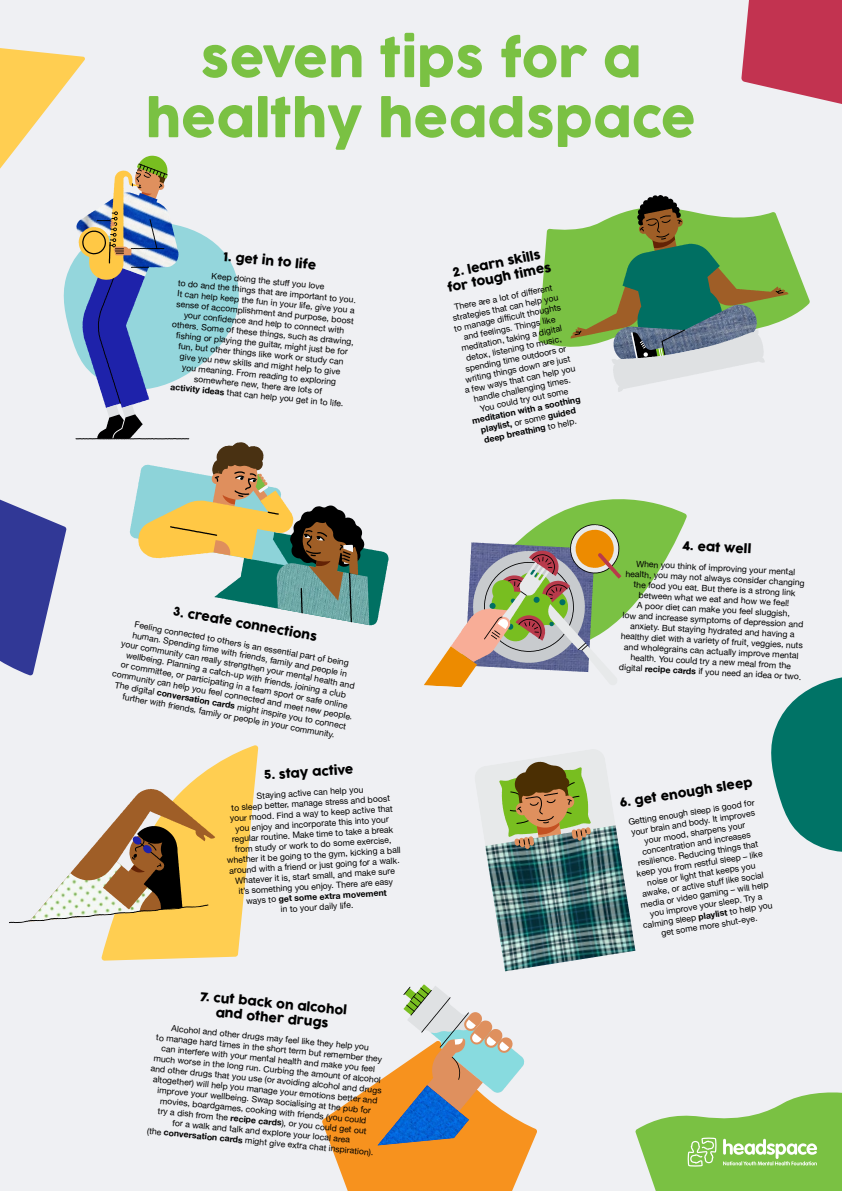
<style>
.page{position:relative;width:842px;height:1191px;background:#eff0f3}
.page>*{position:absolute;margin:0;border:0;box-sizing:border-box;transform-origin:0 0}
.t1{font:50px/60px "Cocogoose Pro";color:#7ac143;text-align:center}
.t2{font:12px/14.4px "Cocogoose Pro";color:#000;text-align:center}
.t3{font:8.7px/10.4px "Helvetica Neue LT Std";color:#000;text-align:center}
.t4{font:700 8.7px/10.4px "Helvetica Neue LT Std";color:#000;text-align:center}
.s1{font-weight:700}
.s2{font-weight:400}
</style>
<div class="page">
<svg style="left:540px;top:499px;width:147px;height:119px;fill:#7ac143"></svg>
<svg style="left:538px;top:228px;width:272px;height:119px;fill:#7ac143"></svg>
<svg style="left:741px;top:0;width:101px;height:104px;background:#c84d67"></svg>
<svg style="left:771px;top:677px;width:71px;height:175px"></svg>
<svg style="left:635px;top:1092px;width:207px;height:99px"></svg>
<svg style="left:571px;top:195px;width:217px;height:197px"></svg>
<svg style="left:424px;top:524px;width:197px;height:163px"></svg>
<img style="left:485px;top:761px;width:148px;height:195px">
<svg style="left:9px;top:745px;width:249px;height:215px"></svg>
<svg style="left:322px;top:984px;width:215px;height:207px"></svg>
<img style="left:378px;top:1085px;width:91px;height:60px">
<svg style="left:0;top:48px;width:389px;height:628px"></svg>
<h1 class="t1" style="left:146px;top:31px;width:552px">seven tips for a healthy headspace</h1>
<h2 class="t2" style="left:224px;top:250px;width:95px;rotate:5deg">1. get in to life</h2>
<p class="t3" style="left:178px;top:266px;width:184px;rotate:6deg">Keep doing the stuff you love<br>to do and the things that are important to you.<br>It can help keep the fun in your life, give you a sense of accomplishment and purpose, boost your confi dence and help to connect with others. Some of these things, such as drawing, fi shing or playing the guitar, might just be for fun, but other things like work or study can give you new skills and might help to give<br>you meaning. From reading to exploring somewhere new, there are lots of<br><span class="s1">activity ideas</span> that can help you get in to life.</p>
<h2 class="t2" style="left:175px;top:604px;width:147px;rotate:10deg">3. create connections</h2>
<p class="t3" style="left:122px;top:617px;width:246px;rotate:10deg">Feeling connected to others is an essential part of being human. Spending time with friends, family and people in<br>your community can really strengthen your mental health and wellbeing. Planning a catch-up with friends, joining a club<br>or committee, or participating in a team sport or safe online community can help you feel connected and meet new people.<br>The digital <span class="s1">conversation cards</span> might inspire you to connect further with friends, family or people in your community.</p>
<h2 class="t2" style="left:264px;top:768px;width:91px;rotate:-4deg">5. stay active</h2>
<p class="t3" style="left:223px;top:791px;width:175px;rotate:-3deg">Staying active can help you<br>to sleep better, manage stress and boost your mood. Find a way to keep active that you enjoy and incorporate this into your regular routine. Make time to take a break from study or work to do some exercise, whether it be going to the gym, kicking a ball around with a friend or just going for a walk.<br>Whatever it is, start small, and make sure<br>it’s something you enjoy. There are easy ways to <span class="s1">get some extra movement<br></span>in to your daily life.</p>
<h2 class="t2" style="left:201px;top:990px;width:149px;rotate:5deg">7. cut back on alcohol and other drugs</h2>
<p class="t3" style="left:172px;top:1022px;width:200px;rotate:6deg">Alcohol and other drugs may feel like they help you</p>
<p class="t3" style="left:157px;top:1031px;width:228px;rotate:6deg">to manage hard times in the short term but remember they</p>
<p class="t3" style="left:162px;top:1042px;width:216px;rotate:6deg">can interfere with your mental health and make you feel</p>
<p class="t3" style="left:154px;top:1051px;width:230px;rotate:6deg">much worse in the long run. Curbing the amount of alcohol</p>
<p class="t3" style="left:151px;top:1061px;width:233px;rotate:6deg">and other drugs that you use (or avoiding alcohol and drugs</p>
<p class="t3" style="left:154px;top:1072px;width:227px;rotate:6deg">altogether) will help you manage your emotions better and</p>
<p class="t3" style="left:158px;top:1083px;width:216px;rotate:6deg">improve your wellbeing. Swap socialising at the pub for</p>
<p class="t3" style="left:161px;top:1094px;width:209px;rotate:6deg">movies, boardgames, cooking with friends (you could</p>
<p class="t3" style="left:159px;top:1105px;width:126px;rotate:6deg">try a dish from the <span class="s1">recipe cards</span></p>
<p class="t3" style="left:282px;top:1117px;width:87px;rotate:6deg">), or you could get out</p>
<p class="t3" style="left:173px;top:1116px;width:180px;rotate:6deg">for a walk and talk and explore your local area</p>
<p class="t3" style="left:148px;top:1124px;width:229px;rotate:6deg">(the <span class="s1">conversation cards</span> might give extra chat inspiration).</p>
<h2 class="t2" style="left:443px;top:267px;width:107px;rotate:-11deg">2. learn skills for tough times</h2>
<p class="t3" style="left:446px;top:304px;width:114px;rotate:-12deg">There are a lot of different strategies that can help you to manage diffi cult thoughts and feelings. Things like meditation, taking a digital detox, listening to music, spending time outdoors or writing things down are just a few ways that can help you handle challenging times.<br>You could try out some</p>
<p class="t4" style="left:471px;top:416px;width:112px;rotate:-12deg">meditation with a soothing playlist, <span class="s2">or some</span> guided deep breathing <span class="s2">to help.</span></p>
<h2 class="t2" style="left:683px;top:539px;width:71px;rotate:3deg">4. eat well</h2>
<p class="t3" style="left:625px;top:557px;width:184px;rotate:3deg">When you think of improving your mental health, you may not always consider changing the food you eat. But there is a strong link between what we eat and how we feel!<br>A poor diet can make you feel sluggish,<br>low and increase symptoms of depression and anxiety. But staying hydrated and having a healthy diet with a variety of fruit, veggies, nuts and wholegrains can actually improve mental health. You could try a new meal from the digital <span class="s1">recipe cards</span> if you need an idea or two.</p>
<h2 class="t2" style="left:619px;top:796px;width:136px;rotate:-9deg">6. get enough sleep</h2>
<p class="t3" style="left:626px;top:817px;width:132px;rotate:-9deg">Getting enough sleep is good for your brain and body. It improves your mood, sharpens your concentration and increases resilience. Reducing things that keep you from restful sleep – like noise or light that keeps you awake, or active stuff like social media or video gaming – will help you improve your sleep. Try a calming sleep <span class="s1">playlist</span> to help you get some more shut-eye.</p>
</div>
